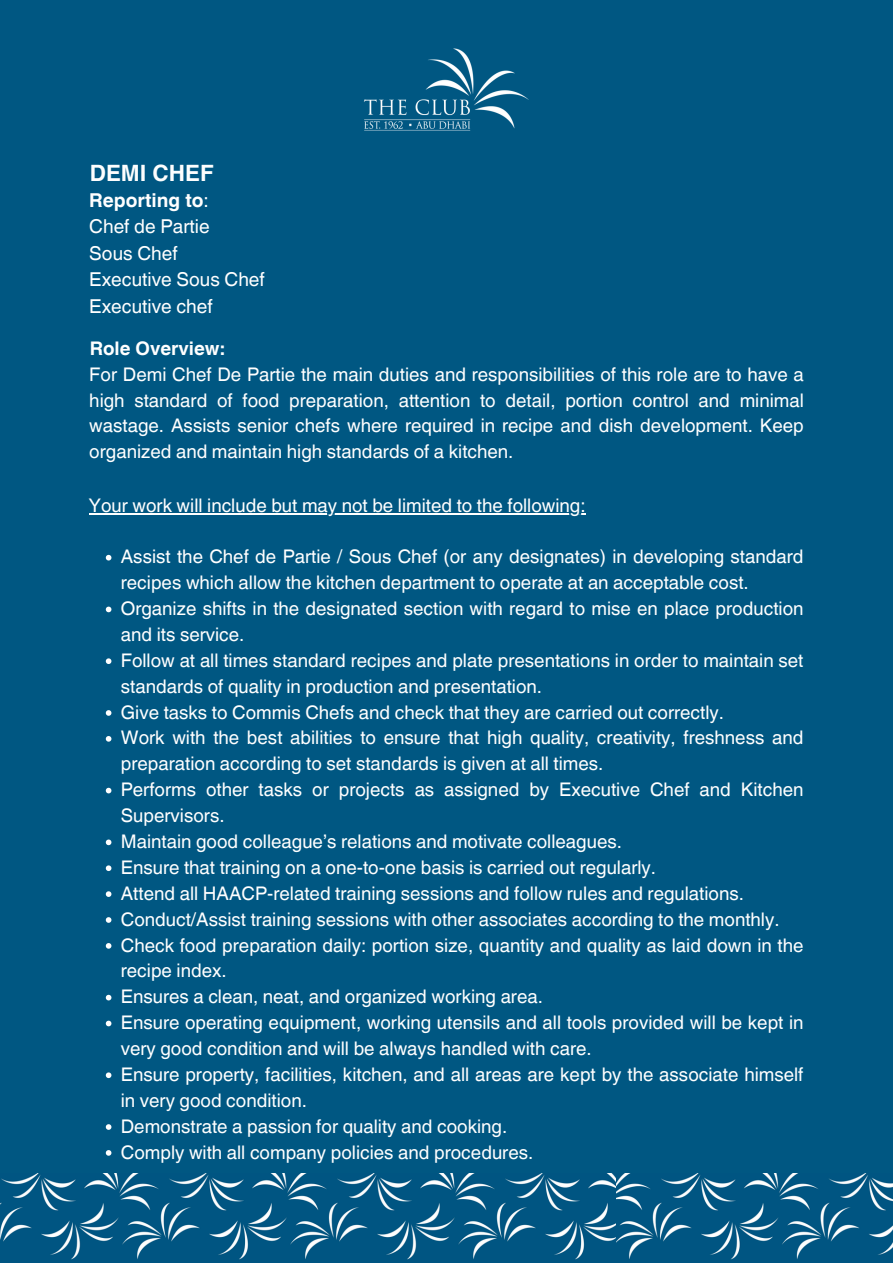
<style>
.page{position:relative;width:893px;height:1263px;background:#005782}
.page>*{position:absolute;margin:0;border:0;box-sizing:border-box;transform-origin:0 0}
.t1{font:700 22.5px "Helvetica World";color:#fdfefe}
.t2{font:19.12px "Helvetica World";color:#fff}
.t3{font:700 19.12px "Helvetica World";color:#fff}
.t4{font:18.75px/25.9px "Helvetica World";color:#fff}
.t5{font:700 18.75px "Helvetica World";color:#fff}
.s1{font-weight:400}
</style>
<div class="page">
<img style="left:0;top:1174px;width:893px;height:86px">
<img style="left:363px;top:48px;width:166px;height:83px">
<hr style="left:89px;top:513px;width:496px;height:1px;background:#fff">
<svg style="left:106px;top:555px;width:5px;height:5px"></svg>
<svg style="left:106px;top:607px;width:5px;height:5px"></svg>
<svg style="left:106px;top:658px;width:5px;height:6px"></svg>
<svg style="left:106px;top:710px;width:5px;height:6px"></svg>
<svg style="left:106px;top:736px;width:5px;height:6px"></svg>
<svg style="left:106px;top:788px;width:5px;height:5px"></svg>
<svg style="left:106px;top:839px;width:5px;height:6px"></svg>
<svg style="left:106px;top:865px;width:5px;height:6px"></svg>
<svg style="left:106px;top:891px;width:5px;height:6px"></svg>
<svg style="left:106px;top:917px;width:5px;height:6px"></svg>
<svg style="left:106px;top:943px;width:5px;height:6px"></svg>
<svg style="left:106px;top:995px;width:5px;height:5px"></svg>
<svg style="left:106px;top:1021px;width:5px;height:5px"></svg>
<svg style="left:106px;top:1072px;width:5px;height:6px"></svg>
<svg style="left:106px;top:1124px;width:5px;height:6px"></svg>
<svg style="left:106px;top:1150px;width:5px;height:6px"></svg>
<p class="t1" style="left:90px;top:154px;width:125px">DEMI CHEF</p>
<p class="t3" style="left:89px;top:184px;width:121px">Reporting to<span class="s1">:</span></p>
<p class="t2" style="left:89px;top:215px;width:122px">Chef de Partie</p>
<p class="t2" style="left:89px;top:242px;width:90px">Sous Chef</p>
<h2 class="t2" style="left:89px;top:268px;width:177px">Executive Sous Chef</h2>
<p class="t2" style="left:89px;top:295px;width:125px">Executive chef</p>
<p class="t5" style="left:90px;top:333px;width:137px">Role Overview:</p>
<p class="t4" style="left:89px;top:361px;width:716px;text-align:justify">For Demi Chef De Partie the main duties and responsibilities of this role are to have a high standard of food preparation, attention to detail, portion control and minimal wastage. Assists senior chefs where required in recipe and dish development. Keep organized and maintain high standards of a kitchen.</p>
<p class="t4" style="left:89px;top:492px;width:498px">Your work will include but may not be limited to the following:</p>
<p class="t4" style="left:121px;top:544px;width:684px">Assist the Chef de Partie / Sous Chef (or any designates) in developing standard recipes which allow the kitchen department to operate at an acceptable cost.</p>
<p class="t4" style="left:121px;top:596px;width:684px">Organize shifts in the designated section with regard to mise en place production and its service.</p>
<p class="t4" style="left:121px;top:647px;width:684px">Follow at all times standard recipes and plate presentations in order to maintain set standards of quality in production and presentation.</p>
<p class="t4" style="left:121px;top:699px;width:605px">Give tasks to Commis Chefs and check that they are carried out correctly.</p>
<p class="t4" style="left:121px;top:725px;width:684px">Work with the best abilities to ensure that high quality, creativity, freshness and preparation according to set standards is given at all times.</p>
<p class="t4" style="left:121px;top:777px;width:684px">Performs other tasks or projects as assigned by Executive Chef and Kitchen<br>Supervisors.</p>
<p class="t4" style="left:121px;top:828px;width:503px">Maintain good colleague’s relations and motivate colleagues.</p>
<p class="t4" style="left:121px;top:854px;width:537px">Ensure that training on a one-to-one basis is carried out regularly.</p>
<p class="t4" style="left:121px;top:880px;width:624px">Attend all HAACP-related training sessions and follow rules and regulations.</p>
<p class="t4" style="left:121px;top:906px;width:660px">Conduct/Assist training sessions with other associates according to the monthly.</p>
<p class="t4" style="left:121px;top:932px;width:684px">Check food preparation daily: portion size, quantity and quality as laid down in the recipe index.</p>
<p class="t4" style="left:121px;top:984px;width:424px">Ensures a clean, neat, and organized working area.</p>
<p class="t4" style="left:121px;top:1010px;width:684px">Ensure operating equipment, working utensils and all tools provided will be kept in very good condition and will be always handled with care.</p>
<p class="t4" style="left:121px;top:1061px;width:684px">Ensure property, facilities, kitchen, and all areas are kept by the associate himself in very good condition.</p>
<p class="t4" style="left:121px;top:1113px;width:388px">Demonstrate a passion for quality and cooking.</p>
<p class="t4" style="left:121px;top:1139px;width:414px">Comply with all company policies and procedures.</p>
</div>
